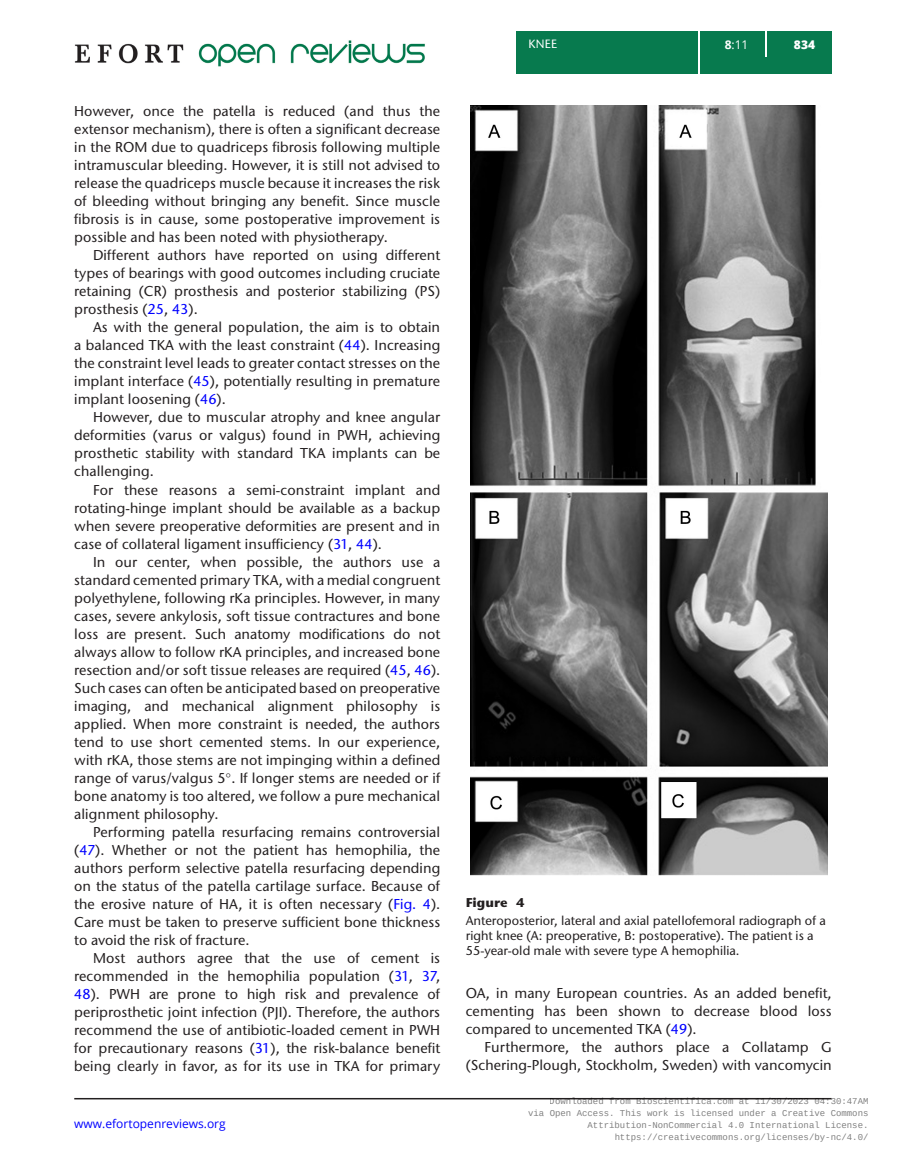
<style>
.page{position:relative;width:906px;height:1170px;background:#fff}
.page>*{position:absolute;margin:0;border:0;box-sizing:border-box;transform-origin:0 0}
.TXI{font:500 14.25px/18px "Stone Sans ITC Std";letter-spacing:.005em;color:#231f20;text-align:justify}
.FC{font:500 12.75px/15px "Stone Sans ITC Std";color:#231f20}
.FC-2{font:700 12.75px "Stone Sans ITC Std";color:#231f20}
.t1{font:12px "Open Sans";color:#00f}
.t2{font:500 12px "Stone Sans ITC Std";color:#fff}
.t3{font:12px "Open Sans";color:#fff}
.t4{font:800 12px "Open Sans";color:#fff}
.t5{font:9px/12px "Liberation Mono";color:rgb(0 0 0/.5);text-align:right}
.s1{color:#00f}
.s2{font-family:"STIX General";font-weight:400}
.s3{font-weight:700}
</style>
<div class="page">
<hr style="left:74px;top:1097px;width:757px;height:2px;background:#231f20">
<img style="left:74px;top:40px;width:351px;height:26px">
<div style="left:516px;top:31px;width:315px;height:43px;background:#077a4e"></div>
<hr style="left:698px;top:31px;width:2px;height:43px;background:#fff">
<svg style="left:765px;top:31px;width:1px;height:26px"></svg>
<img style="left:470px;top:106px;width:357px;height:769px">
<p class="TXI" style="left:74px;top:102px;width:367px">However, once the patella is reduced (and thus the extensor mechanism), there is often a significant decrease in the ROM due to quadriceps fibrosis following multiple intramuscular bleeding. However, it is still not advised to release the quadriceps muscle because it increases the risk of bleeding without bringing any benefit. Since muscle fibrosis is in cause, some postoperative improvement is possible and has been noted with physiotherapy.</p>
<p class="TXI" style="left:74px;top:246px;width:367px;text-indent:19px">Different authors have reported on using different types of bearings with good outcomes including cruciate retaining (CR) prosthesis and posterior stabilizing (PS) prosthesis (<span class="s1">25</span>, <span class="s1">43</span>).</p>
<p class="TXI" style="left:74px;top:318px;width:367px;text-indent:19px">As with the general population, the aim is to obtain a balanced TKA with the least constraint (<span class="s1">44</span>). Increasing the constraint level leads to greater contact stresses on the implant interface (<span class="s1">45</span>), potentially resulting in premature implant loosening (<span class="s1">46</span>).</p>
<p class="TXI" style="left:74px;top:408px;width:367px;text-indent:19px">However, due to muscular atrophy and knee angular deformities (varus or valgus) found in PWH, achieving prosthetic stability with standard TKA implants can be challenging.</p>
<p class="TXI" style="left:74px;top:480px;width:367px;text-indent:19px">For these reasons a semi-constraint implant and rotating-hinge implant should be available as a backup when severe preoperative deformities are present and in case of collateral ligament insufficiency (<span class="s1">31</span>, <span class="s1">44</span>).</p>
<p class="TXI" style="left:74px;top:552px;width:367px;text-indent:19px">In our center, when possible, the authors use a standard cemented primary TKA, with a medial congruent polyethylene, following rKa principles. However, in many cases, severe ankylosis, soft tissue contractures and bone loss are present. Such anatomy modifications do not always allow to follow rKA principles, and increased bone resection and/or soft tissue releases are required (<span class="s1">45</span>, <span class="s1">46</span>).<br>Such cases can often be anticipated based on preoperative imaging, and mechanical alignment philosophy is applied. When more constraint is needed, the authors tend to use short cemented stems. In our experience, with rKA, those stems are not impinging within a defined range of varus/valgus 5<span class="s2">°</span>. If longer stems are needed or if bone anatomy is too altered, we follow a pure mechanical alignment philosophy.</p>
<p class="TXI" style="left:74px;top:822px;width:367px;text-indent:19px">Performing patella resurfacing remains controversial (<span class="s1">47</span>). Whether or not the patient has hemophilia, the authors perform selective patella resurfacing depending on the status of the patella cartilage surface. Because of the erosive nature of HA, it is often necessary (<span class="s1">Fig. 4</span>).<br>Care must be taken to preserve sufficient bone thickness to avoid the risk of fracture.</p>
<p class="TXI" style="left:74px;top:948px;width:367px;text-indent:19px">Most authors agree that the use of cement is recommended in the hemophilia population (<span class="s1">31</span>, <span class="s1">37</span>, <span class="s1">48</span>). PWH are prone to high risk and prevalence of periprosthetic joint infection (PJI). Therefore, the authors recommend the use of antibiotic-loaded cement in PWH for precautionary reasons (<span class="s1">31</span>), the risk-balance benefit being clearly in favor, as for its use in TKA for primary</p>
<p class="t1" style="left:74px;top:1115px;width:153px">www.efortopenreviews.org</p>
<p class="t2" style="left:528px;top:37px;width:30px">KNEE</p>
<p class="t3" style="left:724px;top:36px;width:25px"><span class="s3">8</span>:11</p>
<p class="t4" style="left:794px;top:35px;width:23px">834</p>
<p class="FC-2" style="left:466px;top:893px;width:61px">Figure 4</p>
<p class="FC" style="left:466px;top:912px;width:362px">Anteroposterior, lateral and axial patellofemoral radiograph of a right knee (A: preoperative, B: postoperative). The patient is a<br>55-year-old male with severe type A hemophilia.</p>
<p class="TXI" style="left:466px;top:983px;width:367px">OA, in many European countries. As an added benefit, cementing has been shown to decrease blood loss compared to uncemented TKA (<span class="s1">49</span>).</p>
<p class="TXI" style="left:466px;top:1037px;width:367px;text-align:right">Furthermore, the authors place a Collatamp G (Schering-Plough, Stockholm, Sweden) with vancomycin</p>
<p class="t5" style="left:528px;top:1095px;width:342px">Downloaded from Bioscientifica.com at 11/30/2023 04:30:47AM<br>via Open Access. This work is licensed under a Creative Commons Attribution-NonCommercial 4.0 International License. https://creativecommons.org/licenses/by-nc/4.0/</p>
</div>
